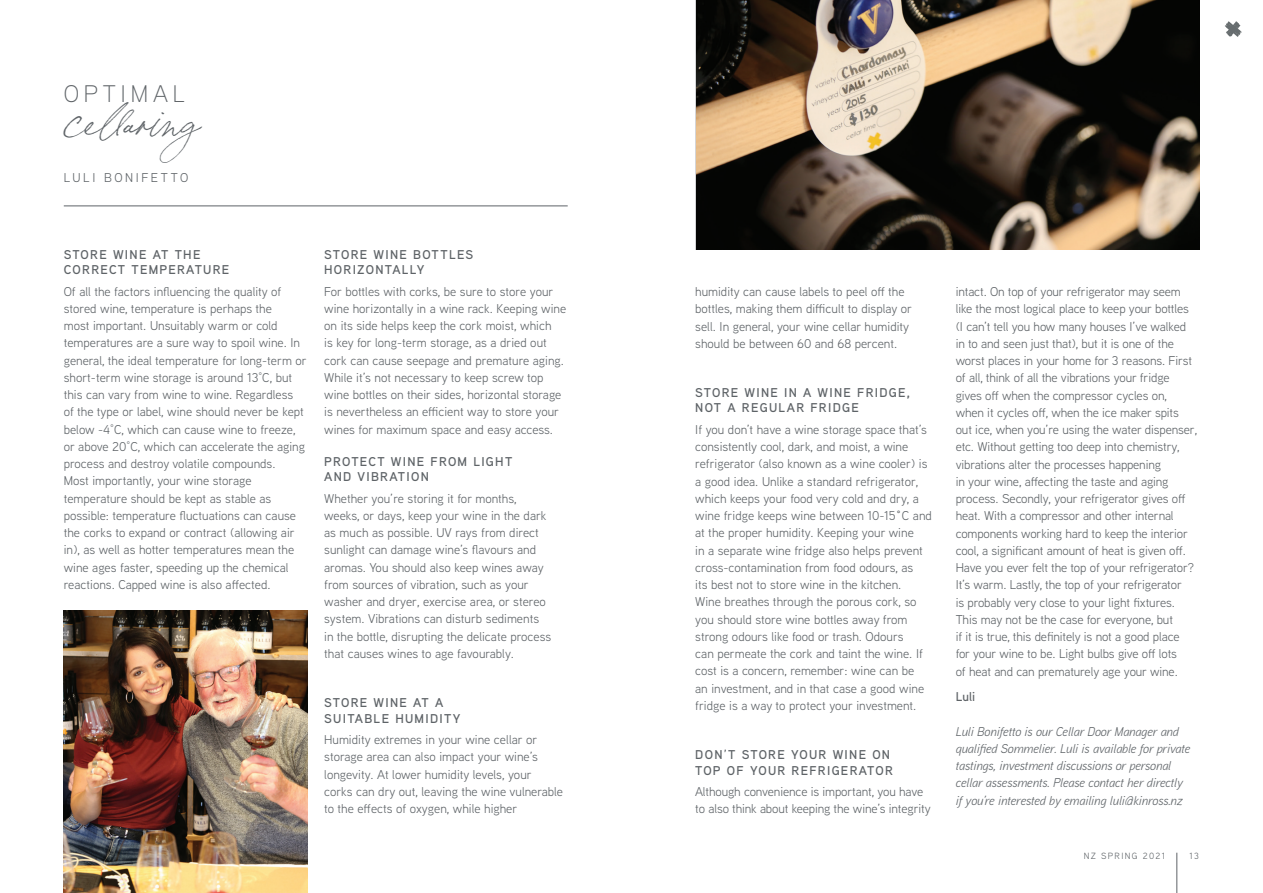
<style>
.page{position:relative;width:1263px;height:893px;background:#fff}
.page>*{position:absolute;margin:0;border:0;box-sizing:border-box;transform-origin:0 0}
.t1{font:45px "Bon Vivant";color:#5e6367}
.t2{font:300 24px "Aaux Next";letter-spacing:.2em;color:#5e6367}
.t3{font:12.75px/17.2px "Aaux Next";color:#5e6367}
.t4{font:italic 12.75px/17.2px "Aaux Next";color:#5e6367}
.t5{font:600 12.75px/15.3px "Aaux Next";letter-spacing:.1em;color:#5e6367}
.t6{font:12.75px "Aaux Next";letter-spacing:.2em;color:#5e6367}
.t7{font:9px "Aaux Next";letter-spacing:.15em;color:#5e6367}
</style>
<div class="page">
<hr style="left:1176px;top:853px;width:1px;height:40px;background:#5e6367">
<svg style="left:1225px;top:21px;width:17px;height:16px"></svg>
<hr style="left:64px;top:206px;width:504px;height:1px;background:#5e6367">
<img style="left:64px;top:610px;width:243px;height:283px">
<img style="left:697px;top:0;width:502px;height:250px">
<h2 class="t2" style="left:64px;top:78px;width:123px">OPTIMAL</h2>
<h1 class="t1" style="left:64px;top:91px;width:161px">cellaring</h1>
<p class="t6" style="left:64px;top:169px;width:126px">LULI BONIFETTO</p>
<p class="t5" style="left:64px;top:246px;width:167px">STORE WINE AT THE<br>CORRECT TEMPERATURE</p>
<p class="t3" style="left:64px;top:282px;width:244px">Of all the factors influencing the quality of stored wine, temperature is perhaps the<br>most important. Unsuitably warm or cold temperatures are a sure way to spoil wine. In general, the ideal temperature for long-term or short-term wine storage is around 13°C, but this can vary from wine to wine. Regardless<br>of the type or label, wine should never be kept below -4°C, which can cause wine to freeze, or above 20°C, which can accelerate the aging process and destroy volatile compounds.<br>Most importantly, your wine storage temperature should be kept as stable as possible: temperature fluctuations can cause the corks to expand or contract (allowing air in), as well as hotter temperatures mean the wine ages faster, speeding up the chemical reactions. Capped wine is also affected.</p>
<p class="t5" style="left:324px;top:246px;width:151px">STORE WINE BOTTLES<br>HORIZONTALLY</p>
<p class="t3" style="left:324px;top:282px;width:243px">For bottles with corks, be sure to store your wine horizontally in a wine rack. Keeping wine on its side helps keep the cork moist, which<br>is key for long-term storage, as a dried out cork can cause seepage and premature aging.<br>While it’s not necessary to keep screw top wine bottles on their sides, horizontal storage is nevertheless an efficient way to store your wines for maximum space and easy access.</p>
<p class="t5" style="left:324px;top:453px;width:190px">PROTECT WINE FROM LIGHT<br>AND VIBRATION</p>
<p class="t3" style="left:324px;top:489px;width:228px">Whether you’re storing it for months, weeks, or days, keep your wine in the dark as much as possible. UV rays from direct sunlight can damage wine’s flavours and aromas. You should also keep wines away from sources of vibration, such as your washer and dryer, exercise area, or stereo system. Vibrations can disturb sediments in the bottle, disrupting the delicate process that causes wines to age favourably.</p>
<p class="t5" style="left:324px;top:695px;width:138px">STORE WINE AT A<br>SUITABLE HUMIDITY</p>
<p class="t3" style="left:324px;top:731px;width:240px">Humidity extremes in your wine cellar or storage area can also impact your wine’s longevity. At lower humidity levels, your corks can dry out, leaving the wine vulnerable to the effects of oxygen, while higher</p>
<p class="t3" style="left:695px;top:283px;width:218px">humidity can cause labels to peel off the bottles, making them difficult to display or sell. In general, your wine cellar humidity should be between 60 and 68 percent.</p>
<p class="t5" style="left:695px;top:385px;width:216px">STORE WINE IN A WINE FRIDGE,<br>NOT A REGULAR FRIDGE</p>
<p class="t3" style="left:695px;top:420px;width:238px">If you don’t have a wine storage space that’s consistently cool, dark, and moist, a wine refrigerator (also known as a wine cooler) is a good idea. Unlike a standard refrigerator, which keeps your food very cold and dry, a wine fridge keeps wine between 10-15˚C and at the proper humidity. Keeping your wine<br>in a separate wine fridge also helps prevent cross-contamination from food odours, as<br>its best not to store wine in the kitchen.<br>Wine breathes through the porous cork, so you should store wine bottles away from strong odours like food or trash. Odours<br>can permeate the cork and taint the wine. If cost is a concern, remember: wine can be<br>an investment, and in that case a good wine fridge is a way to protect your investment.</p>
<p class="t5" style="left:695px;top:747px;width:199px">DON’T STORE YOUR WINE ON<br>TOP OF YOUR REFRIGERATOR</p>
<p class="t3" style="left:695px;top:783px;width:237px">Although convenience is important, you have to also think about keeping the wine’s integrity</p>
<p class="t3" style="left:956px;top:283px;width:243px">intact. On top of your refrigerator may seem like the most logical place to keep your bottles (I can’t tell you how many houses I’ve walked in to and seen just that), but it is one of the worst places in your home for 3 reasons. First of all, think of all the vibrations your fridge gives off when the compressor cycles on, when it cycles off, when the ice maker spits out ice, when you’re using the water dispenser, etc. Without getting too deep into chemistry, vibrations alter the processes happening<br>in your wine, affecting the taste and aging process. Secondly, your refrigerator gives off heat. With a compressor and other internal components working hard to keep the interior cool, a significant amount of heat is given off.<br>Have you ever felt the top of your refrigerator?<br>It’s warm. Lastly, the top of your refrigerator<br>is probably very close to your light fixtures.<br>This may not be the case for everyone, but<br>if it is true, this definitely is not a good place for your wine to be. Light bulbs give off lots<br>of heat and can prematurely age your wine.</p>
<p class="t5" style="left:956px;top:689px;width:21px">Luli</p>
<p class="t4" style="left:956px;top:722px;width:236px">Luli Bonifetto is our Cellar Door Manager and qualified Sommelier. Luli is available for private tastings, investment discussions or personal cellar assessments. Please contact her directly if you’re interested by emailing luli@kinross.nz</p>
<p class="t7" style="left:1084px;top:850px;width:83px">NZ SPRING 2021</p>
<p class="t7" style="left:1189px;top:850px;width:11px">13</p>
</div>
